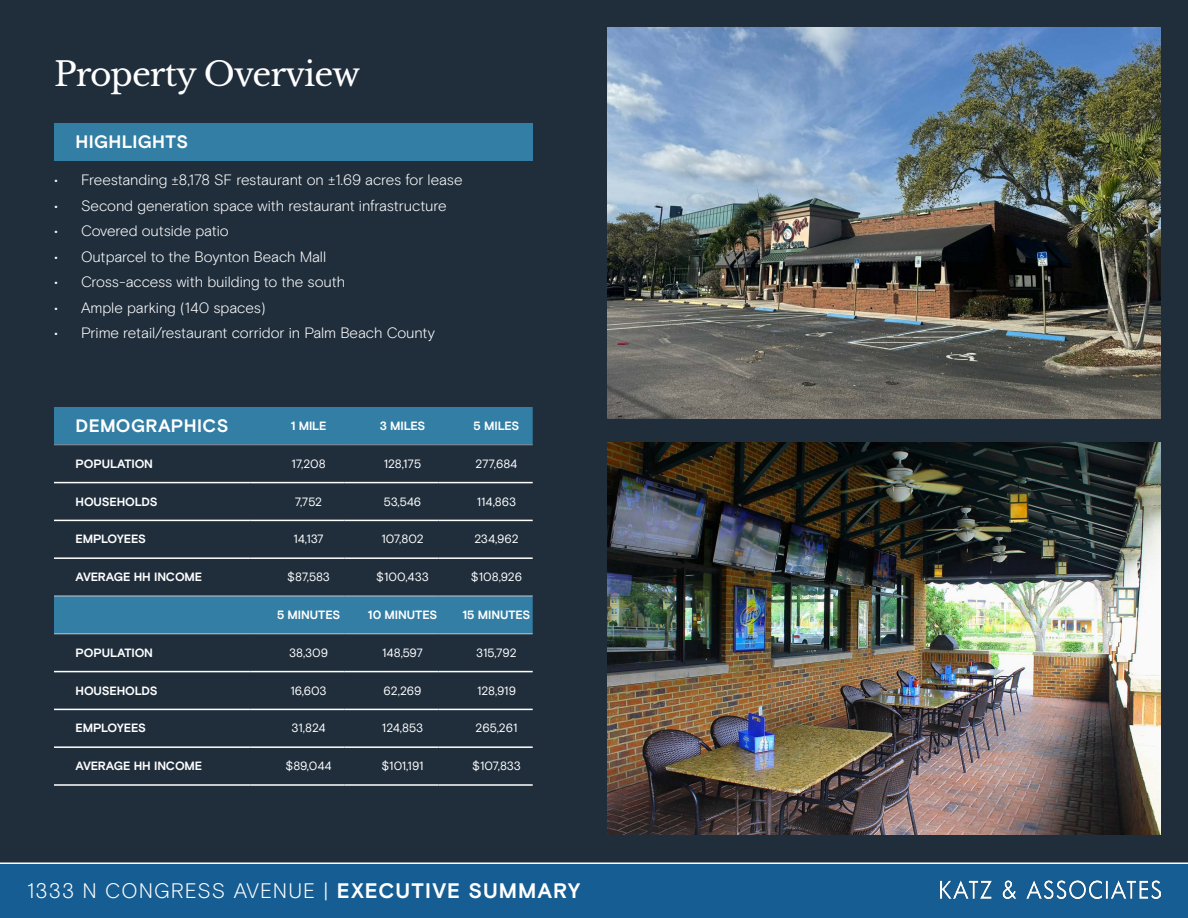
<style>
.page{position:relative;width:1188px;height:918px;background:#fff}
.page>*{position:absolute;margin:0;border:0;box-sizing:border-box;transform-origin:0 0}
.t1{font:33px "Libre Baskerville";letter-spacing:-.03em;color:#fff}
.t2{font:300 21px "Basis Grotesque Pro";letter-spacing:.045em;color:#fff}
.t3{font:700 18px "Basis Grotesque Pro";letter-spacing:.015em;color:#fff}
.t4{font:300 15px "Basis Grotesque Pro";letter-spacing:-.005em;color:#fff}
.Table_Text{font:12px "Basis Grotesque Pro";color:#fff}
.Table_Text-2{font:700 12px "Basis Grotesque Pro";letter-spacing:-.015em;color:#fff}
.s1{font-weight:700}
</style>
<div class="page">
<div style="left:0;top:0;width:1188px;height:865px;background:#202e3c"></div>
<div style="left:54px;top:123px;width:479px;height:38px;background:#327ea4"></div>
<svg style="left:54px;top:407px;width:479px;height:227px"></svg>
<hr style="left:54px;top:482px;width:197px;height:1px;background:#fff">
<hr style="left:251px;top:482px;width:94px;height:1px;background:#fff">
<hr style="left:345px;top:482px;width:94px;height:1px;background:#fff">
<hr style="left:439px;top:482px;width:94px;height:1px;background:#fff">
<hr style="left:54px;top:520px;width:197px;height:1px;background:#fff">
<hr style="left:251px;top:520px;width:94px;height:1px;background:#fff">
<hr style="left:345px;top:520px;width:94px;height:1px;background:#fff">
<hr style="left:439px;top:520px;width:94px;height:1px;background:#fff">
<hr style="left:54px;top:557px;width:197px;height:2px;background:#fff">
<hr style="left:251px;top:557px;width:94px;height:2px;background:#fff">
<hr style="left:345px;top:557px;width:94px;height:2px;background:#fff">
<hr style="left:439px;top:557px;width:94px;height:2px;background:#fff">
<hr style="left:54px;top:445px;width:197px;height:1px;background:#8e8e97">
<hr style="left:251px;top:445px;width:94px;height:1px;background:#8e8e97">
<hr style="left:345px;top:445px;width:94px;height:1px;background:#8e8e97">
<hr style="left:439px;top:445px;width:94px;height:1px;background:#8e8e97">
<hr style="left:54px;top:671px;width:197px;height:1px;background:#fff">
<hr style="left:251px;top:671px;width:94px;height:1px;background:#fff">
<hr style="left:345px;top:671px;width:94px;height:1px;background:#fff">
<hr style="left:439px;top:671px;width:94px;height:1px;background:#fff">
<hr style="left:54px;top:709px;width:197px;height:1px;background:#fff">
<hr style="left:251px;top:709px;width:94px;height:1px;background:#fff">
<hr style="left:345px;top:709px;width:94px;height:1px;background:#fff">
<hr style="left:439px;top:709px;width:94px;height:1px;background:#fff">
<hr style="left:54px;top:746px;width:197px;height:2px;background:#fff">
<hr style="left:251px;top:746px;width:94px;height:2px;background:#fff">
<hr style="left:345px;top:746px;width:94px;height:2px;background:#fff">
<hr style="left:439px;top:746px;width:94px;height:2px;background:#fff">
<hr style="left:54px;top:784px;width:197px;height:2px;background:#fff">
<hr style="left:251px;top:784px;width:94px;height:2px;background:#fff">
<hr style="left:345px;top:784px;width:94px;height:2px;background:#fff">
<hr style="left:439px;top:784px;width:94px;height:2px;background:#fff">
<hr style="left:54px;top:596px;width:197px;height:1px;background:#c7c8ca">
<hr style="left:251px;top:596px;width:94px;height:1px;background:#c7c8ca">
<hr style="left:345px;top:596px;width:94px;height:1px;background:#c7c8ca">
<hr style="left:439px;top:596px;width:94px;height:1px;background:#c7c8ca">
<hr style="left:54px;top:634px;width:197px;height:1px;background:#c7c8ca">
<hr style="left:251px;top:634px;width:94px;height:1px;background:#c7c8ca">
<hr style="left:345px;top:634px;width:94px;height:1px;background:#c7c8ca">
<hr style="left:439px;top:634px;width:94px;height:1px;background:#c7c8ca">
<div style="left:0;top:862px;width:1188px;height:56px;background:#155d92"></div>
<img style="left:940px;top:881px;width:221px;height:17px">
<img style="left:607px;top:27px;width:554px;height:391px">
<img style="left:607px;top:443px;width:554px;height:391px">
<p class="t1" style="left:54px;top:54px;width:308px">Property Overview</p>
<p class="t3" style="left:76px;top:131px;width:114px">HIGHLIGHTS</p>
<p class="t4" style="left:54px;top:171px;width:410px">• Freestanding ±8,178 SF restaurant on ±1.69 acres for lease</p>
<p class="t4" style="left:54px;top:197px;width:394px">• Second generation space with restaurant infrastructure</p>
<p class="t4" style="left:54px;top:222px;width:176px">• Covered outside patio</p>
<p class="t4" style="left:54px;top:248px;width:274px">• Outparcel to the Boynton Beach Mall</p>
<p class="t4" style="left:54px;top:273px;width:293px">• Cross-access with building to the south</p>
<p class="t4" style="left:54px;top:299px;width:213px">• Ample parking (140 spaces)</p>
<p class="t4" style="left:54px;top:324px;width:382px">• Prime retail/restaurant corridor in Palm Beach County</p>
<p class="t3" style="left:76px;top:415px;width:154px">DEMOGRAPHICS</p>
<p class="Table_Text-2" style="left:291px;top:419px;width:37px">1 MILE</p>
<p class="Table_Text-2" style="left:380px;top:419px;width:47px">3 MILES</p>
<p class="Table_Text-2" style="left:474px;top:419px;width:47px">5 MILES</p>
<p class="Table_Text-2" style="left:76px;top:457px;width:79px">POPULATION</p>
<p class="Table_Text" style="left:292px;top:457px;width:36px">17,208</p>
<p class="Table_Text" style="left:384px;top:457px;width:39px">128,175</p>
<p class="Table_Text" style="left:476px;top:457px;width:43px">277,684</p>
<p class="Table_Text-2" style="left:76px;top:494px;width:84px">HOUSEHOLDS</p>
<p class="Table_Text" style="left:295px;top:494px;width:29px">7,752</p>
<p class="Table_Text" style="left:384px;top:494px;width:39px">53,546</p>
<p class="Table_Text" style="left:477px;top:494px;width:41px">114,863</p>
<p class="Table_Text-2" style="left:76px;top:532px;width:72px">EMPLOYEES</p>
<p class="Table_Text" style="left:293px;top:532px;width:32px">14,137</p>
<p class="Table_Text" style="left:381px;top:532px;width:44px">107,802</p>
<p class="Table_Text" style="left:474px;top:532px;width:46px">234,962</p>
<p class="Table_Text-2" style="left:76px;top:570px;width:128px">AVERAGE HH INCOME</p>
<p class="Table_Text" style="left:287px;top:570px;width:44px">$87,583</p>
<p class="Table_Text" style="left:376px;top:570px;width:54px">$100,433</p>
<p class="Table_Text" style="left:471px;top:570px;width:53px">$108,926</p>
<p class="Table_Text-2" style="left:277px;top:608px;width:65px">5 MINUTES</p>
<p class="Table_Text-2" style="left:368px;top:608px;width:71px">10 MINUTES</p>
<p class="Table_Text-2" style="left:463px;top:608px;width:69px">15 MINUTES</p>
<p class="Table_Text-2" style="left:76px;top:646px;width:79px">POPULATION</p>
<p class="Table_Text" style="left:289px;top:646px;width:41px">38,309</p>
<p class="Table_Text" style="left:382px;top:646px;width:42px">148,597</p>
<p class="Table_Text" style="left:476px;top:646px;width:42px">315,792</p>
<p class="Table_Text-2" style="left:76px;top:683px;width:84px">HOUSEHOLDS</p>
<p class="Table_Text" style="left:291px;top:683px;width:38px">16,603</p>
<p class="Table_Text" style="left:384px;top:683px;width:39px">62,269</p>
<p class="Table_Text" style="left:477px;top:683px;width:40px">128,919</p>
<p class="Table_Text-2" style="left:76px;top:721px;width:72px">EMPLOYEES</p>
<p class="Table_Text" style="left:292px;top:721px;width:36px">31,824</p>
<p class="Table_Text" style="left:382px;top:721px;width:43px">124,853</p>
<p class="Table_Text" style="left:476px;top:721px;width:43px">265,261</p>
<p class="Table_Text-2" style="left:76px;top:759px;width:128px">AVERAGE HH INCOME</p>
<p class="Table_Text" style="left:285px;top:759px;width:48px">$89,044</p>
<p class="Table_Text" style="left:381px;top:759px;width:44px">$101,191</p>
<p class="Table_Text" style="left:472px;top:759px;width:50px">$107,833</p>
<p class="t2" style="left:27px;top:879px;width:555px">1333 N CONGRESS AVENUE | <span class="s1">EXECUTIVE SUMMARY</span></p>
</div>
